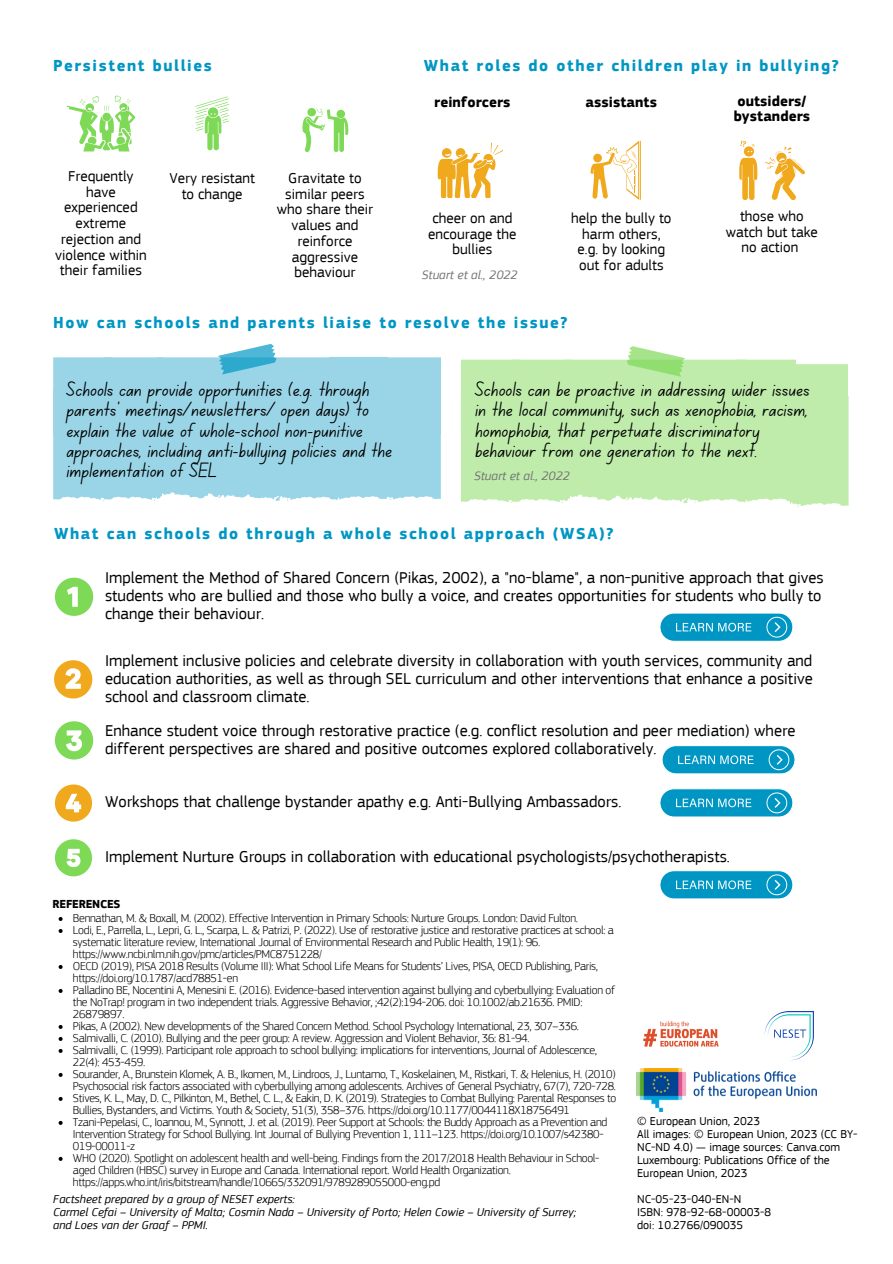
<style>
.page{position:relative;width:893px;height:1264px;background:#fff}
.page>*{position:absolute;margin:0;border:0;box-sizing:border-box;transform-origin:0 0}
.t1{font:21px/20.2px "Canva School Font";color:#000}
.t2{font:16.5px/18px "EC Square Sans Pro";color:#000}
.t3{font:700 16.5px "EC Square Sans Pro";letter-spacing:.095em;color:#0096c4}
.t4{font:15px/15.8px "EC Square Sans Pro";color:#000;text-align:center}
.t5{font:700 15px/15.8px "EC Square Sans Pro";color:#000}
.t6{font:italic 12.75px "EC Square Sans Pro";color:#737373}
.t7{font:300 12px/12px "EC Square Sans Pro";letter-spacing:-.025em;color:#000}
.t8{font:12px/13px "EC Square Sans Pro";color:#000}
.t9{font:italic 12px/13px "EC Square Sans Pro";color:#000}
.t10{font:700 12px "EC Square Sans Pro";letter-spacing:-.015em;color:#000}
</style>
<div class="page">
<svg style="left:59px;top:917px;width:4px;height:4px"></svg>
<svg style="left:59px;top:929px;width:4px;height:4px"></svg>
<svg style="left:59px;top:965px;width:4px;height:3px"></svg>
<svg style="left:59px;top:989px;width:4px;height:3px"></svg>
<svg style="left:59px;top:1024px;width:4px;height:4px"></svg>
<svg style="left:59px;top:1036px;width:4px;height:4px"></svg>
<svg style="left:59px;top:1048px;width:4px;height:4px"></svg>
<svg style="left:59px;top:1072px;width:4px;height:4px"></svg>
<svg style="left:59px;top:1096px;width:4px;height:4px"></svg>
<svg style="left:59px;top:1120px;width:4px;height:4px"></svg>
<svg style="left:59px;top:1156px;width:4px;height:4px"></svg>
<img style="left:637px;top:1068px;width:179px;height:43px">
<svg style="left:764px;top:1011px;width:49px;height:49px"></svg>
<img style="left:643px;top:1021px;width:76px;height:26px">
<svg style="left:660px;top:613px;width:133px;height:28px;background:#28a6cd"></svg>
<svg style="left:55px;top:577px;width:38px;height:39px"></svg>
<svg style="left:54px;top:660px;width:38px;height:38px"></svg>
<svg style="left:55px;top:721px;width:38px;height:38px"></svg>
<svg style="left:55px;top:784px;width:37px;height:37px"></svg>
<svg style="left:55px;top:839px;width:37px;height:37px"></svg>
<svg style="left:660px;top:870px;width:133px;height:29px;background:#2fa9ce"></svg>
<svg style="left:662px;top:745px;width:133px;height:29px;background:#2fa9ce"></svg>
<svg style="left:660px;top:788px;width:133px;height:29px;background:#2fa9ce"></svg>
<svg style="left:765px;top:147px;width:40px;height:53px"></svg>
<svg style="left:739px;top:140px;width:18px;height:60px"></svg>
<svg style="left:590px;top:140px;width:51px;height:60px"></svg>
<svg style="left:437px;top:142px;width:66px;height:56px"></svg>
<svg style="left:67px;top:95px;width:68px;height:56px"></svg>
<svg style="left:302px;top:108px;width:46px;height:44px"></svg>
<svg style="left:195px;top:96px;width:34px;height:54px"></svg>
<svg style="left:53px;top:344px;width:387px;height:157px;background:#a1d8e9"></svg>
<svg style="left:461px;top:346px;width:387px;height:161px;background:#c6eeb4"></svg>
<h2 class="t3" style="left:53px;top:56px;width:160px">Persistent bullies</h2>
<p class="t4" style="left:55px;top:168px;width:93px">Frequently have experienced extreme rejection and violence within their families</p>
<p class="t4" style="left:169px;top:170px;width:87px">Very resistant to change</p>
<p class="t4" style="left:277px;top:170px;width:98px">Gravitate to similar peers who share their values and reinforce aggressive behaviour</p>
<h2 class="t3" style="left:424px;top:56px;width:416px">What roles do other children play in bullying?</h2>
<p class="t5" style="left:733px;top:93px;width:78px">outsiders/ bystanders</p>
<p class="t5" style="left:434px;top:95px;width:78px">reinforcers</p>
<p class="t5" style="left:585px;top:95px;width:73px">assistants</p>
<p class="t4" style="left:428px;top:210px;width:90px">cheer on and encourage the bullies</p>
<p class="t6" style="left:422px;top:267px;width:97px">Stuart et al., 2022</p>
<p class="t4" style="left:571px;top:210px;width:102px">help the bully to harm others, e.g. by looking out for adults</p>
<p class="t4" style="left:725px;top:208px;width:94px">those who watch but take no action</p>
<h2 class="t3" style="left:53px;top:312px;width:516px">How can schools and parents liaise to resolve the issue?</h2>
<h1 class="t1" style="left:67px;top:382px;width:327px">Schools can provide opportunities (e.g. through parents’ meetings/newsletters/ open days) to explain the value of whole-school non-punitive approaches, including anti-bullying policies and the implementation of SEL</h1>
<h1 class="t1" style="left:475px;top:382px;width:336px">Schools can be proactive in addressing wider issues in the local community, such as xenophobia, racism, homophobia, that perpetuate discriminatory behaviour from one generation to the next.</h1>
<p class="t6" style="left:474px;top:469px;width:97px">Stuart et al., 2022</p>
<h2 class="t3" style="left:54px;top:523px;width:561px">What can schools do through a whole school approach (WSA)?</h2>
<h2 class="t2" style="left:105px;top:569px;width:720px">Implement the Method of Shared Concern (Pikas, 2002), a "no-blame", a non-punitive approach that gives students who are bullied and those who bully a voice, and creates opportunities for students who bully to change their behaviour.</h2>
<p class="t2" style="left:105px;top:651px;width:709px;text-align:justify">Implement inclusive policies and celebrate diversity in collaboration with youth services, community and education authorities, as well as through SEL curriculum and other interventions that enhance a positive school and classroom climate.</p>
<h2 class="t2" style="left:105px;top:721px;width:692px">Enhance student voice through restorative practice (e.g. conflict resolution and peer mediation) where different perspectives are shared and positive outcomes explored collaboratively.</h2>
<h2 class="t2" style="left:105px;top:793px;width:518px">Workshops that challenge bystander apathy e.g. Anti-Bullying Ambassadors.</h2>
<h2 class="t2" style="left:105px;top:847px;width:626px">Implement Nurture Groups in collaboration with educational psychologists/psychotherapists.</h2>
<p class="t10" style="left:53px;top:896px;width:69px">REFERENCES</p>
<p class="t7" style="left:73px;top:911px;width:545px">Bennathan, M. &amp; Boxall, M. (2002). Effective Intervention in Primary Schools: Nurture Groups. London: David Fulton.<br>Lodi, E., Parrella, L., Lepri, G. L., Scarpa, L. &amp; Patrizi, P. (2022). Use of restorative justice and restorative practices at school: a systematic literature review, International Journal of Environmental Research and Public Health, 19(1): 96. https://www.ncbi.nlm.nih.gov/pmc/articles/PMC8751228/<br>OECD (2019), PISA 2018 Results (Volume III): What School Life Means for Students’ Lives, PISA, OECD Publishing, Paris, https://doi.org/10.1787/acd78851-en<br>Palladino BE, Nocentini A, Menesini E. (2016). Evidence-based intervention against bullying and cyberbullying: Evaluation of the NoTrap! program in two independent trials. Aggressive Behavior, ;42(2):194-206. doi: 10.1002/ab.21636. PMID:<br>26879897.<br>Pikas, A (2002). New developments of the Shared Concern Method. School Psychology International, 23, 307–336.<br>Salmivalli, C. (2010). Bullying and the peer group: A review. Aggression and Violent Behavior, 36: 81-94.<br>Salmivalli, C. (1999). Participant role approach to school bullying: implications for interventions, Journal of Adolescence, 22(4): 453-459.<br>Sourander, A., Brunstein Klomek, A. B., Ikomen, M., Lindroos, J., Luntamo, T., Koskelainen, M., Ristkari, T. &amp; Helenius, H. (2010)<br>Psychosocial risk factors associated with cyberbullying among adolescents. Archives of General Psychiatry, 67(7), 720-728.<br>Stives, K. L., May, D. C., Pilkinton, M., Bethel, C. L., &amp; Eakin, D. K. (2019). Strategies to Combat Bullying: Parental Responses to Bullies, Bystanders, and Victims. Youth &amp; Society, 51(3), 358–376. https://doi.org/10.1177/0044118X18756491<br>Tzani-Pepelasi, C., Ioannou, M., Synnott, J. et al. (2019). Peer Support at Schools: the Buddy Approach as a Prevention and Intervention Strategy for School Bullying. Int Journal of Bullying Prevention 1, 111–123. https://doi.org/10.1007/s42380- 019-00011-z<br>WHO (2020). Spotlight on adolescent health and well-being. Findings from the 2017/2018 Health Behaviour in School&shy;aged Children (HBSC) survey in Europe and Canada. International report. World Health Organization. https://apps.who.int/iris/bitstream/handle/10665/332091/9789289055000-eng.pd</p>
<p class="t9" style="left:53px;top:1192px;width:524px">Factsheet prepared by a group of NESET experts:<br>Carmel Cefai – University of Malta; Cosmin Nada – University of Porto; Helen Cowie – University of Surrey; and Loes van der Graaf – PPMI.</p>
<p class="t8" style="left:637px;top:1114px;width:222px">© European Union, 2023<br>All images: © European Union, 2023 (CC BY-<br>NC-ND 4.0) — image sources: Canva.com<br>Luxembourg: Publications Office of the<br>European Union, 2023</p>
<p class="t8" style="left:637px;top:1192px;width:136px">NC-05-23-040-EN-N<br>ISBN: 978-92-68-00003-8 doi: 10.2766/090035</p>
</div>
